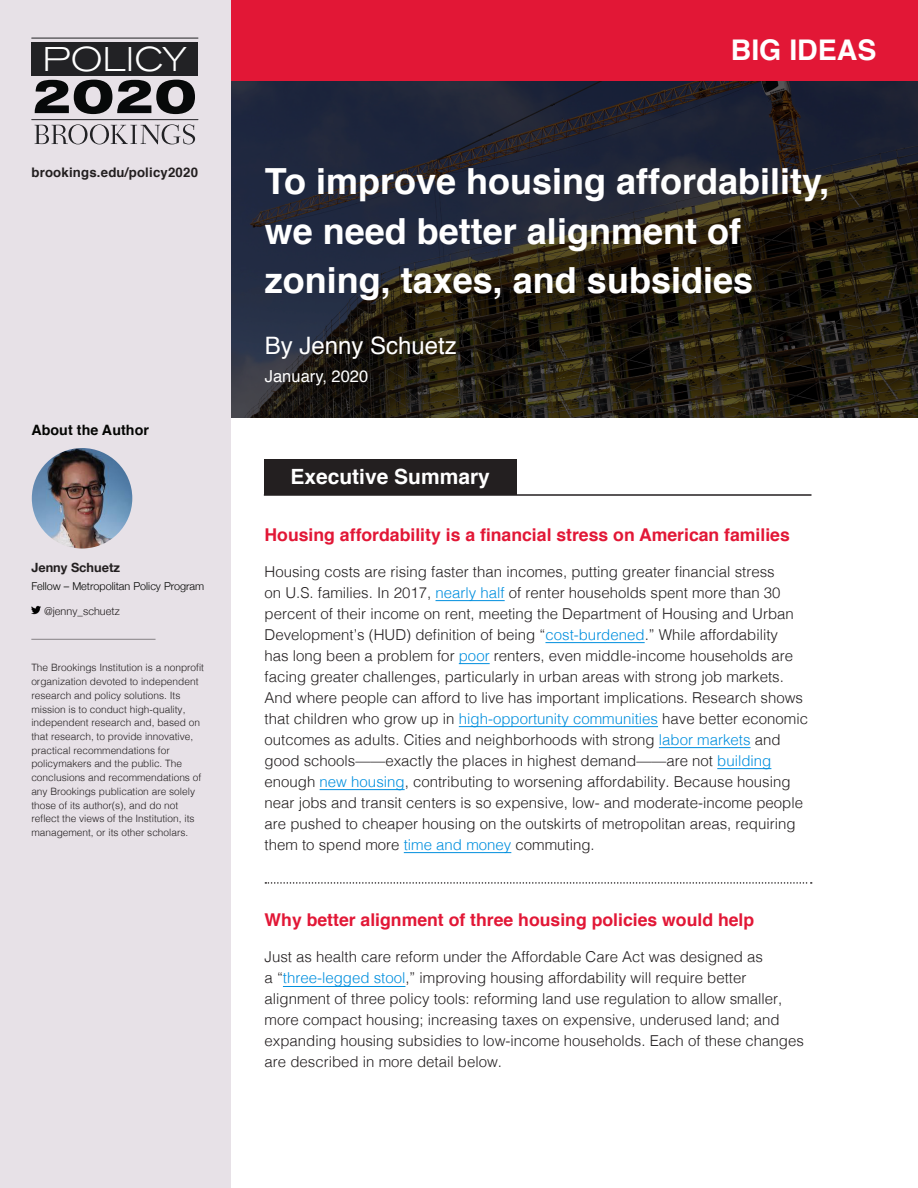
<style>
.page{position:relative;width:918px;height:1188px;background:#fff}
.page>*{position:absolute;margin:0;border:0;box-sizing:border-box;transform-origin:0 0}
.t1{font:700 36px/49.5px "Helvetica";color:#fff}
.t2{font:300 expanded 34.05px "Akzidenz Grotesk Std";letter-spacing:.02em;color:#fff}
.t3{font:700 28.5px "Helvetica";color:#fff}
.t4{font:24px "Helvetica";color:#fff}
.t5{font:700 21px "Helvetica";color:#fff}
.Subtitle{font:700 17.7px "Helvetica";color:#e21736}
.t6{font:16.5px "Helvetica";color:#fff}
.Body_text{font:300 15px/21px "Helvetica";color:#231f20}
.t7{font:700 14.25px "Helvetica";letter-spacing:.005em;color:#040503}
.t8{font:700 13.2px "Helvetica";letter-spacing:.015em;color:#231f20}
.t9{font:700 12.75px "Helvetica Neue";color:#231f20}
.t10{font:300 10.8px "Helvetica Neue";color:#040503}
.t11{font:300 10.8px "Helvetica Neue";letter-spacing:.005em;color:#231f20}
.t12{font:300 10.2px/13.8px "Helvetica";color:#231f20}
.s1{color:#008fde}
</style>
<div class="page">
<svg style="left:230px;top:81px;width:688px;height:336px;background:#232324"></svg>
<div style="left:230px;top:0;width:688px;height:81px;background:#e21736"></div>
<div style="left:0;top:0;width:230px;height:1188px;background:#e7e1e7"></div>
<svg style="left:35px;top:124px;width:160px;height:20px"></svg>
<hr style="left:32px;top:38px;width:166px;height:1px;background:#222225">
<hr style="left:32px;top:119px;width:166px;height:1px;background:#222225">
<svg style="left:35px;top:80px;width:160px;height:34px"></svg>
<div style="left:32px;top:43px;width:166px;height:33px;background:#222225"></div>
<hr style="left:436px;top:600px;width:69px;height:1px;background:#008fde">
<hr style="left:545px;top:642px;width:100px;height:1px;background:#008fde">
<hr style="left:459px;top:663px;width:31px;height:1px;background:#008fde">
<hr style="left:459px;top:726px;width:199px;height:1px;background:#008fde">
<hr style="left:659px;top:747px;width:92px;height:1px;background:#008fde">
<hr style="left:717px;top:768px;width:54px;height:1px;background:#008fde">
<hr style="left:320px;top:789px;width:85px;height:1px;background:#008fde">
<hr style="left:404px;top:852px;width:107px;height:1px;background:#008fde">
<hr style="left:283px;top:986px;width:122px;height:1px;background:#008fde">
<svg style="left:265px;top:882px;width:547px;height:2px"></svg>
<hr style="left:264px;top:494px;width:548px;height:2px;background:#231f20">
<div style="left:264px;top:459px;width:253px;height:35px;background:#231f20"></div>
<img style="left:32px;top:448px;width:100px;height:101px;border-radius:50px">
<svg style="left:31px;top:605px;width:10px;height:10px"></svg>
<hr style="left:31px;top:639px;width:125px;height:1px;background:#231f20">
<p class="t2" style="left:43px;top:40px;width:146px">POLICY</p>
<p class="t3" style="left:731px;top:27px;width:147px">BIG IDEAS</p>
<p class="t8" style="left:31px;top:162px;width:168px">brookings.edu/policy2020</p>
<p class="t7" style="left:31px;top:418px;width:119px">About the Author</p>
<p class="t9" style="left:31px;top:557px;width:90px">Jenny Schuetz</p>
<p class="t10" style="left:31px;top:578px;width:174px">Fellow – Metropolitan Policy Program</p>
<p class="t11" style="left:44px;top:602px;width:77px">@jenny_schuetz</p>
<p class="t12" style="left:31px;top:660px;width:174px">The Brookings Institution is a nonprofit organization devoted to independent research and policy solutions. Its mission is to conduct high-quality, independent research and, based on that research, to provide innovative, practical recommendations for policymakers and the public. The conclusions and recommendations of any Brookings publication are solely those of its author(s), and do not reflect the views of the Institution, its management, or its other scholars.</p>
<p class="t1" style="left:265px;top:157px;width:566px">To improve housing affordability, we need better alignment of zoning, taxes, and subsidies</p>
<p class="t4" style="left:265px;top:327px;width:194px">By Jenny Schuetz</p>
<p class="t6" style="left:265px;top:363px;width:105px">January, 2020</p>
<p class="t5" style="left:290px;top:459px;width:201px">Executive Summary</p>
<p class="Subtitle" style="left:265px;top:520px;width:527px">Housing affordability is a financial stress on American families</p>
<p class="Body_text" style="left:265px;top:560px;width:545px">Housing costs are rising faster than incomes, putting greater financial stress<br>on U.S. families. In 2017, <span class="s1">nearly half</span> of renter households spent more than 30 percent of their income on rent, meeting the Department of Housing and Urban Development’s (HUD) definition of being “<span class="s1">cost-burdened</span>.” While affordability<br>has long been a problem for <span class="s1">poor</span> renters, even middle-income households are facing greater challenges, particularly in urban areas with strong job markets.<br>And where people can afford to live has important implications. Research shows that children who grow up in <span class="s1">high-opportunity communities</span> have better economic outcomes as adults. Cities and neighborhoods with strong <span class="s1">labor markets</span> and good schools——exactly the places in highest demand——are not <span class="s1">building </span>enough <span class="s1">new housing</span>, contributing to worsening affordability. Because housing near jobs and transit centers is so expensive, low- and moderate-income people are pushed to cheaper housing on the outskirts of metropolitan areas, requiring them to spend more <span class="s1">time and money</span> commuting.</p>
<p class="Subtitle" style="left:265px;top:906px;width:491px">Why better alignment of three housing policies would help</p>
<p class="Body_text" style="left:265px;top:946px;width:541px">Just as health care reform under the Affordable Care Act was designed as<br>a “<span class="s1">three-legged stool</span>,” improving housing affordability will require better alignment of three policy tools: reforming land use regulation to allow smaller, more compact housing; increasing taxes on expensive, underused land; and expanding housing subsidies to low-income households. Each of these changes are described in more detail below.</p>
</div>
